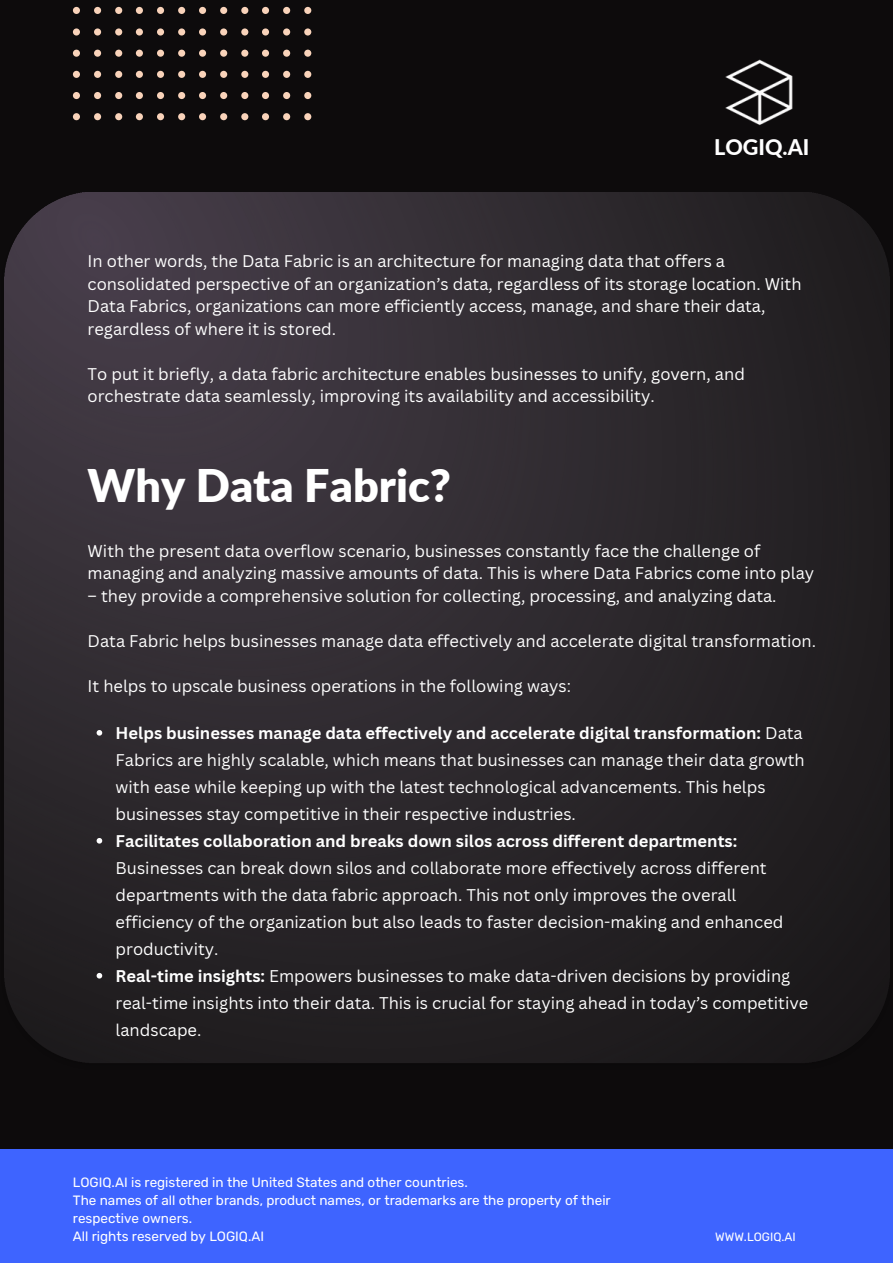
<style>
.page{position:relative;width:893px;height:1264px;background:#fff}
.page>*{position:absolute;margin:0;border:0;box-sizing:border-box;transform-origin:0 0}
.t1{font:900 45px "Lato";color:#fff}
.t2{font:800 21.6px "Lato";color:#fff}
.t3{font:16.5px/27px "Canva Sans";color:#fff}
.t4{font:13.5px/18px "Rubik";color:#fff}
.t5{font:12px "Rubik";color:#fff}
.s1{font-weight:700}
</style>
<div class="page">
<div style="left:0;top:0;width:892px;height:1262px;background:#0d0b0c"></div>
<svg style="left:73px;top:6px;width:238px;height:114px"></svg>
<img style="left:725px;top:59px;width:68px;height:67px">
<img style="left:4px;top:192px;width:886px;height:871px">
<div style="left:0;top:1149px;width:892px;height:113px;background:#3e64ff"></div>
<svg style="left:97px;top:730px;width:5px;height:5px"></svg>
<svg style="left:97px;top:838px;width:5px;height:5px"></svg>
<svg style="left:97px;top:972px;width:5px;height:6px"></svg>
<p class="t2" style="left:714px;top:134px;width:97px">LOGIQ.AI</p>
<p class="t3" style="left:88px;top:250px;width:715px;line-height:22.5px">In other words, the Data Fabric is an architecture for managing data that offers a consolidated perspective of an organization’s data, regardless of its storage location. With Data Fabrics, organizations can more efficiently access, manage, and share their data, regardless of where it is stored.</p>
<p class="t3" style="left:88px;top:362px;width:658px;line-height:22.5px">To put it briefly, a data fabric architecture enables businesses to unify, govern, and orchestrate data seamlessly, improving its availability and accessibility.</p>
<p class="t1" style="left:88px;top:457px;width:365px">Why Data Fabric?</p>
<p class="t3" style="left:88px;top:539px;width:728px;line-height:22.5px">With the present data overflow scenario, businesses constantly face the challenge of managing and analyzing massive amounts of data. This is where Data Fabrics come into play</p>
<p class="t3" style="left:88px;top:582px;width:690px">– they provide a comprehensive solution for collecting, processing, and analyzing data.</p>
<p class="t3" style="left:88px;top:627px;width:730px">Data Fabric helps businesses manage data effectively and accelerate digital transformation.</p>
<p class="t3" style="left:88px;top:672px;width:485px">It helps to upscale business operations in the following ways:</p>
<p class="t3" style="left:116px;top:719px;width:690px"><span class="s1">Helps businesses manage data effectively and accelerate digital transformation:</span> Data Fabrics are highly scalable, which means that businesses can manage their data growth with ease while keeping up with the latest technological advancements. This helps businesses stay competitive in their respective industries.</p>
<p class="t3" style="left:116px;top:827px;width:669px"><span class="s1">Facilitates collaboration and breaks down silos across different departments:<br></span>Businesses can break down silos and collaborate more effectively across different departments with the data fabric approach. This not only improves the overall efficiency of the organization but also leads to faster decision-making and enhanced productivity.</p>
<p class="t3" style="left:116px;top:962px;width:694px"><span class="s1">Real-time insights:</span> Empowers businesses to make data-driven decisions by providing real-time insights into their data. This is crucial for staying ahead in today’s competitive landscape.</p>
<p class="t4" style="left:73px;top:1173px;width:396px">LOGIQ.AI is registered in the United States and other countries.</p>
<p class="t4" style="left:73px;top:1191px;width:539px">The names of all other brands, product names, or trademarks are the property of their respective owners.</p>
<p class="t4" style="left:73px;top:1227px;width:193px">All rights reserved by LOGIQ.AI</p>
<p class="t5" style="left:715px;top:1229px;width:82px">WWW.LOGIQ.AI</p>
</div>
